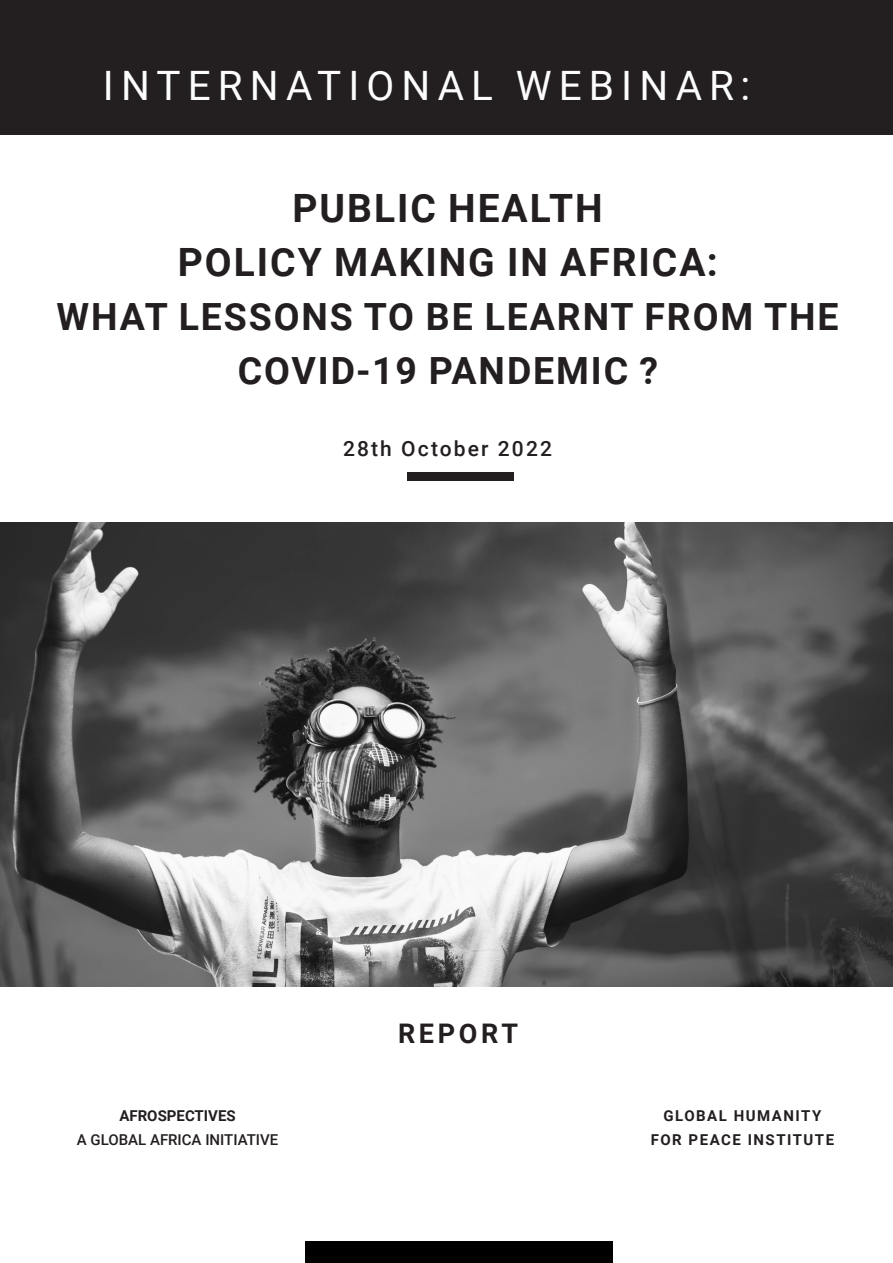
<style>
.page{position:relative;width:893px;height:1263px;background:#fff}
.page>*{position:absolute;margin:0;border:0;box-sizing:border-box;transform-origin:0 0}
.t1{font:40.5px "Roboto";letter-spacing:.175em;color:#fcfcfc}
.t2{font:700 39px "Roboto";letter-spacing:.05em;color:#231f20}
.t3{font:700 37.5px/54px "Roboto";letter-spacing:.05em;color:#231f20;text-align:center}
.t4{font:700 27px "Roboto";letter-spacing:.135em;color:#231f20}
.t5{font:500 21px "Roboto";letter-spacing:.1em;color:#231f20}
.Ttl_Body_Text_Centre{font:700 15px "Roboto";letter-spacing:.1em;color:#231f20}
.Body_Text_Centre{font:500 15px "Roboto";color:#231f20}
.Body_Text_Centre-2{font:700 15px "Roboto";color:#231f20}
</style>
<div class="page">
<div style="left:0;top:0;width:893px;height:135px;background:#231f20"></div>
<img style="left:0;top:522px;width:893px;height:464px">
<div style="left:305px;top:1242px;width:308px;height:21px;background:#000"></div>
<div style="left:407px;top:472px;width:107px;height:8px;background:#231f20"></div>
<p class="t1" style="left:103px;top:57px;width:649px">INTERNATIONAL WEBINAR:</p>
<p class="t2" style="left:292px;top:181px;width:312px">PUBLIC HEALTH</p>
<p class="t2" style="left:178px;top:235px;width:542px">POLICY MAKING IN AFRICA:</p>
<p class="t3" style="left:57px;top:289px;width:783px">WHAT LESSONS TO BE LEARNT FROM THE<br>COVID-19 PANDEMIC ?</p>
<p class="t5" style="left:343px;top:434px;width:210px">28th October 2022</p>
<p class="Body_Text_Centre-2" style="left:119px;top:1106px;width:118px">AFROSPECTIVES</p>
<p class="Body_Text_Centre" style="left:77px;top:1130px;width:203px">A GLOBAL AFRICA INITIATIVE</p>
<h5 class="t4" style="left:398px;top:1014px;width:122px">REPORT</h5>
<p class="Ttl_Body_Text_Centre" style="left:663px;top:1106px;width:159px">GLOBAL HUMANITY</p>
<p class="Ttl_Body_Text_Centre" style="left:651px;top:1130px;width:185px">FOR PEACE INSTITUTE</p>
</div>
